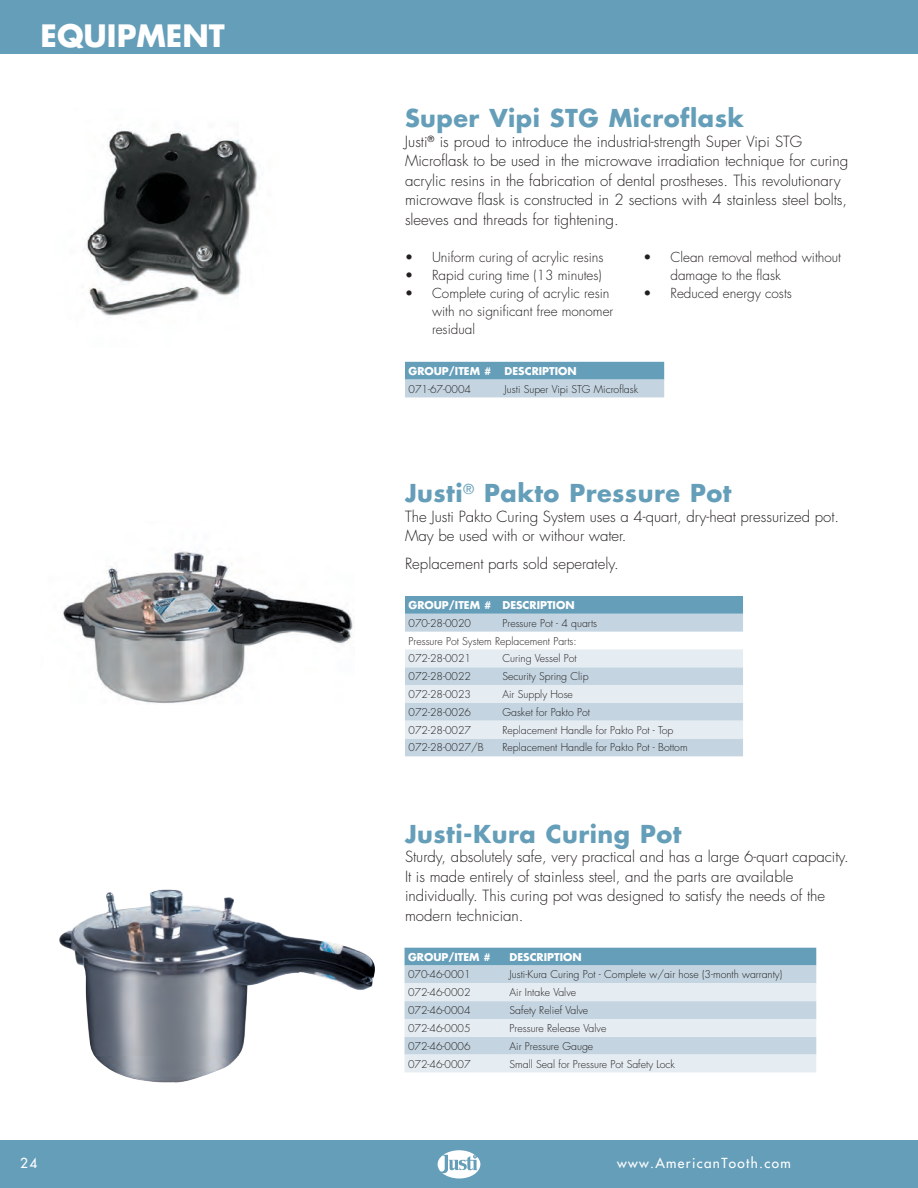
<style>
.page{position:relative;width:918px;height:1188px;background:#fff}
.page>*{position:absolute;margin:0;border:0;box-sizing:border-box;transform-origin:0 0}
.t1{font:700 30px "Futura";color:#fff}
.t2{font:700 24px "Futura";letter-spacing:.02em;color:#659eb9}
.t3{font:300 15px/19.5px "Futura";color:#231f20}
.t4{font:300 13.5px/18px "Futura";color:#231f20}
.t5{font:13.5px "Futura";letter-spacing:.1em;color:#fff}
.t6{font:300 10.5px/17.9px "Futura";color:#231f20}
.t7{font:700 10.5px "Futura";color:#fff}
.s1{font-weight:400}
</style>
<div class="page">
<div style="left:0;top:1141px;width:918px;height:47px;background:#659eb9"></div>
<div style="left:0;top:0;width:918px;height:54px;background:#659eb9"></div>
<svg style="left:438px;top:1150px;width:42px;height:29px"></svg>
<hr style="left:917px;top:631px;width:1px;height:53px;background:#6ac9cb">
<img style="left:85px;top:129px;width:174px;height:187px">
<svg style="left:405px;top:362px;width:259px;height:35px;background:#95b9cd"></svg>
<img style="left:59px;top:889px;width:316px;height:194px">
<svg style="left:405px;top:948px;width:411px;height:124px;background:#c5d7e2"></svg>
<img style="left:63px;top:551px;width:290px;height:153px">
<div style="left:405px;top:596px;width:338px;height:18px;background:#659eb9"></div>
<div style="left:405px;top:614px;width:338px;height:142px;background:#c4d5e1"></div>
<div style="left:405px;top:632px;width:338px;height:17px;background:#fff"></div>
<svg style="left:405px;top:649px;width:338px;height:90px;background:#d8e3eb"></svg>
<h1 class="t1" style="left:40px;top:15px;width:186px">EQUIPMENT</h1>
<h2 class="t2" style="left:405px;top:102px;width:341px">Super Vipi STG Microflask</h2>
<p class="t3" style="left:405px;top:132px;width:445px">Justi<sup>®</sup> is proud to introduce the industrial-strength Super Vipi STG Microflask to be used in the microwave irradiation technique for curing acrylic resins in the fabrication of dental prostheses. This revolutionary microwave flask is constructed in 2 sections with 4 stainless steel bolts, sleeves and threads for tightening.</p>
<p class="t4" style="left:405px;top:248px;width:200px"><span class="s1">•</span> Uniform curing of acrylic resins</p>
<p class="t4" style="left:405px;top:266px;width:198px"><span class="s1">•</span> Rapid curing time (13 minutes)</p>
<p class="t4" style="left:432px;top:284px;width:183px;text-indent:-27px"><span class="s1">•</span> Complete curing of acrylic resin with no significant free monomer residual</p>
<p class="t4" style="left:671px;top:248px;width:172px;text-indent:-27px"><span class="s1">•</span> Clean removal method without damage to the flask</p>
<p class="t4" style="left:644px;top:284px;width:150px"><span class="s1">•</span> Reduced energy costs</p>
<p class="t7" style="left:409px;top:364px;width:84px">GROUP/ITEM #</p>
<p class="t7" style="left:505px;top:364px;width:74px">DESCRIPTION</p>
<p class="t6" style="left:409px;top:380px;width:64px">071-67-0004</p>
<p class="t6" style="left:505px;top:380px;width:135px">Justi Super Vipi STG Microflask</p>
<h2 class="t2" style="left:405px;top:477px;width:328px">Justi<sup>®</sup> Pakto Pressure Pot</h2>
<p class="t3" style="left:405px;top:507px;width:436px">The Justi Pakto Curing System uses a 4-quart, dry-heat pressurized pot.<br>May be used with or withour water.</p>
<p class="t3" style="left:405px;top:554px;width:215px">Replacement parts sold seperately.</p>
<p class="t7" style="left:409px;top:598px;width:168px">GROUP/ITEM # DESCRIPTION</p>
<p class="t6" style="left:409px;top:614px;width:64px">070-28-0020</p>
<p class="t6" style="left:409px;top:614px;width:190px;text-indent:94px">Pressure Pot - 4 quarts<br>Pressure Pot System Replacement Parts:<br>072-28-0021</p>
<p class="t6" style="left:502px;top:650px;width:76px">Curing Vessel Pot</p>
<p class="t6" style="left:409px;top:668px;width:64px">072-28-0022</p>
<p class="t6" style="left:502px;top:668px;width:88px">Security Spring Clip</p>
<p class="t6" style="left:409px;top:685px;width:64px">072-28-0023</p>
<p class="t6" style="left:502px;top:685px;width:72px">Air Supply Hose</p>
<p class="t6" style="left:409px;top:703px;width:64px">072-28-0026</p>
<p class="t6" style="left:502px;top:703px;width:89px">Gasket for Pakto Pot</p>
<p class="t6" style="left:409px;top:721px;width:64px">072-28-0027</p>
<p class="t6" style="left:502px;top:721px;width:173px">Replacement Handle for Pakto Pot - Top</p>
<p class="t6" style="left:409px;top:739px;width:77px">072-28-0027/B</p>
<p class="t6" style="left:502px;top:739px;width:187px">Replacement Handle for Pakto Pot - Bottom</p>
<h2 class="t2" style="left:405px;top:817px;width:278px">Justi-Kura Curing Pot</h2>
<p class="t3" style="left:405px;top:847px;width:445px">Sturdy, absolutely safe, very practical and has a large 6-quart capacity.<br>It is made entirely of stainless steel, and the parts are available individually. This curing pot was designed to satisfy the needs of the modern technician.</p>
<p class="t7" style="left:408px;top:950px;width:84px">GROUP/ITEM #</p>
<p class="t7" style="left:510px;top:950px;width:74px">DESCRIPTION</p>
<p class="t6" style="left:408px;top:966px;width:64px">070-46-0001</p>
<p class="t6" style="left:510px;top:966px;width:274px">Justi-Kura Curing Pot - Complete w/air hose (3-month warranty)</p>
<p class="t6" style="left:408px;top:984px;width:64px">072-46-0002</p>
<p class="t6" style="left:510px;top:984px;width:68px">Air Intake Valve</p>
<p class="t6" style="left:408px;top:1001px;width:64px">072-46-0004</p>
<p class="t6" style="left:510px;top:1001px;width:80px">Safety Relief Valve</p>
<p class="t6" style="left:408px;top:1019px;width:64px">072-46-0005</p>
<p class="t6" style="left:510px;top:1019px;width:98px">Pressure Release Valve</p>
<p class="t6" style="left:408px;top:1037px;width:64px">072-46-0006</p>
<p class="t6" style="left:510px;top:1037px;width:85px">Air Pressure Gauge</p>
<p class="t6" style="left:408px;top:1055px;width:64px">072-46-0007</p>
<p class="t6" style="left:510px;top:1055px;width:167px">Small Seal for Pressure Pot Safety Lock</p>
<p class="t5" style="left:20px;top:1154px;width:18px">24</p>
<p class="t5" style="left:617px;top:1154px;width:175px">www.AmericanTooth.com</p>
</div>
